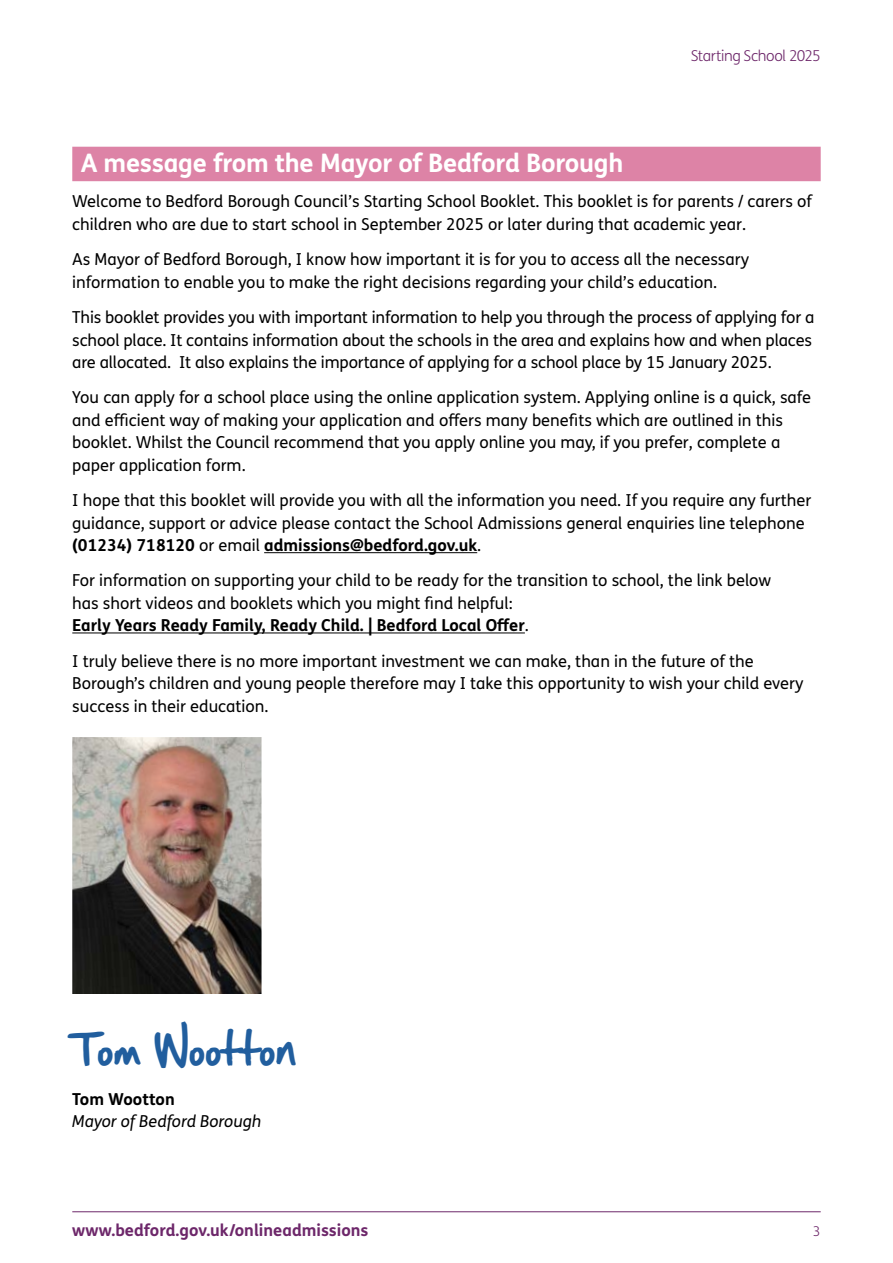
<style>
.page{position:relative;width:893px;height:1263px;background:#fff}
.page>*{position:absolute;margin:0;border:0;box-sizing:border-box;transform-origin:0 0}
.Body_Text{font:39px "Hand Of Sean";color:#215e9e}
.Heading_1{font:700 25.5px "FS Me Pro";letter-spacing:-.01em;color:#fff}
.Body_Text-2{font:16.5px/22.5px "FS Me Pro";color:#000}
.t1{font:700 16.5px "FS Me Pro";color:#6d276a}
.Body_Text-3{font:italic 16.5px/22.5px "FS Me Pro";color:#000}
.t2{font:300 15px "FS Me Pro";letter-spacing:-.03em;color:#6d276a}
.t3{font:300 13.5px "FS Me Pro";color:#6d276a}
.s1{font-weight:700}
.s2{font-weight:700;font-style:normal}
</style>
<div class="page">
<hr style="left:72px;top:1211px;width:749px;height:1px;background:#6d276a">
<div style="left:72px;top:147px;width:749px;height:34px;background:#dd83a6"></div>
<hr style="left:264px;top:552px;width:213px;height:1px;background:#000">
<hr style="left:72px;top:632px;width:453px;height:1px;background:#000">
<img style="left:72px;top:737px;width:190px;height:257px">
<p class="t2" style="left:691px;top:45px;width:131px">Starting School 2025</p>
<p class="Heading_1" style="left:81px;top:143px;width:544px">A message from the Mayor of Bedford Borough</p>
<p class="Body_Text-2" style="left:72px;top:190px;width:741px">Welcome to Bedford Borough Council’s Starting School Booklet. This booklet is for parents / carers of children who are due to start school in September 2025 or later during that academic year.</p>
<p class="Body_Text-2" style="left:72px;top:248px;width:678px">As Mayor of Bedford Borough, I know how important it is for you to access all the necessary information to enable you to make the right decisions regarding your child’s education.</p>
<p class="Body_Text-2" style="left:72px;top:306px;width:744px">This booklet provides you with important information to help you through the process of applying for a school place. It contains information about the schools in the area and explains how and when places are allocated. It also explains the importance of applying for a school place by 15 January 2025.</p>
<p class="Body_Text-2" style="left:72px;top:386px;width:740px">You can apply for a school place using the online application system. Applying online is a quick, safe and efficient way of making your application and offers many benefits which are outlined in this booklet. Whilst the Council recommend that you apply online you may, if you prefer, complete a paper application form.</p>
<p class="Body_Text-2" style="left:72px;top:489px;width:741px">I hope that this booklet will provide you with all the information you need. If you require any further guidance, support or advice please contact the School Admissions general enquiries line telephone <span class="s1">(01234) 718120</span> or email <span class="s1">admissions@bedford.gov.uk</span>.</p>
<p class="Body_Text-2" style="left:72px;top:569px;width:701px">For information on supporting your child to be ready for the transition to school, the link below has short videos and booklets which you might find helpful:<br><span class="s1">Early Years Ready Family, Ready Child. | Bedford Local Offer</span>.</p>
<p class="Body_Text-2" style="left:72px;top:649px;width:733px">I truly believe there is no more important investment we can make, than in the future of the<br>Borough’s children and young people therefore may I take this opportunity to wish your child every success in their education.</p>
<p class="Body_Text" style="left:72px;top:1013px;width:226px">Tom Wootton</p>
<p class="Body_Text-3" style="left:72px;top:1087px;width:191px"><span class="s2">Tom Wootton<br></span>Mayor of Bedford Borough</p>
<p class="t1" style="left:72px;top:1217px;width:298px">www.bedford.gov.uk/onlineadmissions</p>
<p class="t3" style="left:813px;top:1222px;width:9px">3</p>
</div>
